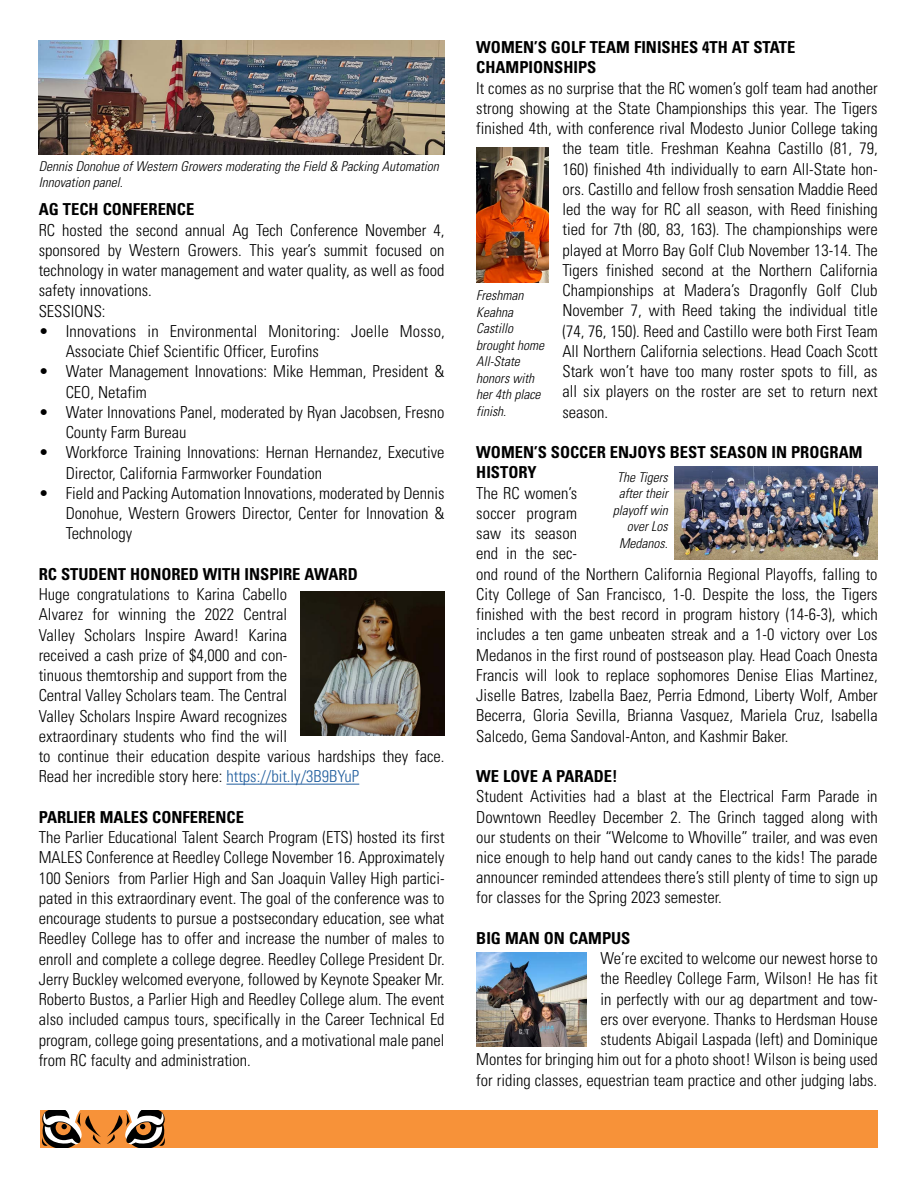
<style>
.page{position:relative;width:918px;height:1188px;background:#fff}
.page>*{position:absolute;margin:0;border:0;box-sizing:border-box;transform-origin:0 0}
.t1{font:300 condensed 16.5px/20.2px "Univers";color:#000}
.t2{font:700 condensed 16.5px/20.2px "Univers";color:#000}
.t3{font:italic 300 condensed 13.5px/16.5px "Univers";color:#000}
.s1{color:#215e9e}
</style>
<div class="page">
<hr style="left:226px;top:784px;width:133px;height:1px;background:#215e9e">
<img style="left:39px;top:40px;width:406px;height:115px">
<img style="left:301px;top:592px;width:144px;height:144px">
<img style="left:476px;top:147px;width:73px;height:135px">
<img style="left:675px;top:466px;width:203px;height:94px">
<img style="left:476px;top:953px;width:111px;height:93px">
<div style="left:156px;top:1110px;width:722px;height:38px;background:#f79239"></div>
<div style="left:41px;top:1110px;width:83px;height:37px;background:#f79239"></div>
<svg style="left:107px;top:1110px;width:58px;height:37px"></svg>
<svg style="left:40px;top:1110px;width:61px;height:37px"></svg>
<p class="t3" style="left:39px;top:158px;width:402px">Dennis Donohue of Western Growers moderating the Field &amp; Packing Automation<br>Innovation panel.</p>
<p class="t2" style="left:39px;top:199px;width:157px">AG TECH CONFERENCE</p>
<p class="t1" style="left:39px;top:220px;width:407px">RC hosted the second annual Ag Tech Conference November 4, sponsored by Western Growers. This year’s summit focused on technology in water management and water quality, as well as food safety innovations.<br>SESSIONS:</p>
<p class="t1" style="left:66px;top:321px;width:381px;text-indent:-27px">• Innovations in Environmental Monitoring: Joelle Mosso,<br>Associate Chief Scientific Officer, Eurofins</p>
<p class="t1" style="left:66px;top:362px;width:380px;text-indent:-27px">• Water Management Innovations: Mike Hemman, President &amp;<br>CEO, Netafim</p>
<p class="t1" style="left:66px;top:402px;width:380px;text-indent:-27px">• Water Innovations Panel, moderated by Ryan Jacobsen, Fresno<br>County Farm Bureau</p>
<p class="t1" style="left:66px;top:443px;width:380px;text-indent:-27px">• Workforce Training Innovations: Hernan Hernandez, Executive<br>Director, California Farmworker Foundation</p>
<p class="t1" style="left:66px;top:483px;width:380px;text-align:justify;text-indent:-27px">• Field and Packing Automation Innovations, moderated by Dennis Donohue, Western Growers Director, Center for Innovation &amp; Technology</p>
<p class="t2" style="left:39px;top:564px;width:321px">RC STUDENT HONORED WITH INSPIRE AWARD</p>
<p class="t1" style="left:39px;top:584px;width:250px;text-align:justify">Huge congratulations to Karina Cabello Alvarez for winning the 2022 Central Valley Scholars Inspire Award! Karina received a cash prize of $4,000 and con&shy;tinuous themtorship and support from the Central Valley Scholars team. The Central Valley Scholars Inspire Award recognizes extraordinary students who find the will</p>
<p class="t1" style="left:39px;top:746px;width:407px">to continue their education despite various hardships they face.<br>Read her incredible story here: <span class="s1">https://bit.ly/3B9BYuP</span></p>
<p class="t2" style="left:39px;top:807px;width:207px">PARLIER MALES CONFERENCE</p>
<p class="t1" style="left:39px;top:827px;width:407px;text-align:justify">The Parlier Educational Talent Search Program (ETS) hosted its first MALES Conference at Reedley College November 16. Approximately 100 Seniors from Parlier High and San Joaquin Valley High partici&shy;pated in this extraordinary event. The goal of the conference was to encourage students to pursue a postsecondary education, see what Reedley College has to offer and increase the number of males to enroll and complete a college degree. Reedley College President Dr.<br>Jerry Buckley welcomed everyone, followed by Keynote Speaker Mr.<br>Roberto Bustos, a Parlier High and Reedley College alum. The event also included campus tours, specifically in the Career Technical Ed program, college going presentations, and a motivational male panel from RC faculty and administration.</p>
<p class="t2" style="left:476px;top:37px;width:321px">WOMEN’S GOLF TEAM FINISHES 4TH AT STATE<br>CHAMPIONSHIPS</p>
<p class="t1" style="left:476px;top:78px;width:403px;text-align:justify">It comes as no surprise that the RC women’s golf team had another strong showing at the State Championships this year. The Tigers finished 4th, with conference rival Modesto Junior College taking</p>
<p class="t1" style="left:562px;top:138px;width:317px">the team title. Freshman Keahna Castillo (81, 79,</p>
<p class="t1" style="left:562px;top:159px;width:317px;text-align:justify">160) finished 4th individually to earn All-State hon&shy;ors. Castillo and fellow frosh sensation Maddie Reed led the way for RC all season, with Reed finishing tied for 7th (80, 83, 163). The championships were played at Morro Bay Golf Club November 13-14. The Tigers finished second at the Northern California Championships at Madera’s Dragonfly Golf Club</p>
<p class="t3" style="left:476px;top:287px;width:49px">Freshman<br>Keahna</p>
<p class="t1" style="left:562px;top:300px;width:317px">November 7, with Reed taking the individual title</p>
<p class="t3" style="left:476px;top:320px;width:38px">Castillo</p>
<p class="t1" style="left:562px;top:321px;width:317px">(74, 76, 150). Reed and Castillo were both First Team</p>
<p class="t3" style="left:476px;top:337px;width:69px">brought home</p>
<p class="t1" style="left:562px;top:341px;width:317px">All Northern California selections. Head Coach Scott</p>
<p class="t3" style="left:476px;top:353px;width:45px">All-State</p>
<p class="t1" style="left:562px;top:361px;width:317px">Stark won’t have too many roster spots to fill, as</p>
<p class="t3" style="left:476px;top:370px;width:66px">honors with her 4th place</p>
<p class="t1" style="left:562px;top:381px;width:317px">all six players on the roster are set to return next</p>
<p class="t3" style="left:476px;top:403px;width:31px">finish.</p>
<p class="t1" style="left:562px;top:402px;width:47px">season.</p>
<p class="t2" style="left:476px;top:442px;width:388px">WOMEN’S SOCCER ENJOYS BEST SEASON IN PROGRAM</p>
<p class="t2" style="left:476px;top:462px;width:62px">HISTORY</p>
<p class="t3" style="left:617px;top:469px;width:52px">The Tigers</p>
<p class="t1" style="left:476px;top:483px;width:102px">The RC women’s</p>
<p class="t3" style="left:619px;top:485px;width:51px">after their</p>
<p class="t3" style="left:613px;top:502px;width:57px">playoff win</p>
<p class="t1" style="left:476px;top:503px;width:102px">soccer program</p>
<p class="t3" style="left:627px;top:518px;width:42px">over Los</p>
<p class="t1" style="left:476px;top:523px;width:102px">saw its season</p>
<p class="t3" style="left:619px;top:535px;width:50px">Medanos.</p>
<p class="t1" style="left:476px;top:543px;width:403px">end in the sec-<br>ond round of the Northern California Regional Playoffs, falling to City College of San Francisco, 1-0. Despite the loss, the Tigers finished with the best record in program history (14-6-3), which includes a ten game unbeaten streak and a 1-0 victory over Los Medanos in the first round of postseason play. Head Coach Onesta Francis will look to replace sophomores Denise Elias Martinez, Jiselle Batres, Izabella Baez, Perria Edmond, Liberty Wolf, Amber Becerra, Gloria Sevilla, Brianna Vasquez, Mariela Cruz, Isabella Salcedo, Gema Sandoval-Anton, and Kashmir Baker.</p>
<p class="t2" style="left:476px;top:766px;width:143px">WE LOVE A PARADE!</p>
<p class="t1" style="left:476px;top:786px;width:403px;text-align:justify">Student Activities had a blast at the Electrical Farm Parade in Downtown Reedley December 2. The Grinch tagged along with our students on their “Welcome to Whoville” trailer, and was even nice enough to help hand out candy canes to the kids! The parade announcer reminded attendees there’s still plenty of time to sign up for classes for the Spring 2023 semester.</p>
<p class="t2" style="left:476px;top:928px;width:156px">BIG MAN ON CAMPUS</p>
<p class="t1" style="left:600px;top:948px;width:279px">We’re excited to welcome our newest horse to the Reedley College Farm, Wilson! He has fit</p>
<p class="t1" style="left:600px;top:989px;width:279px">in perfectly with our ag department and tow-</p>
<p class="t1" style="left:600px;top:1009px;width:279px">ers over everyone. Thanks to Herdsman House</p>
<p class="t1" style="left:476px;top:1029px;width:403px;text-align:justify;text-indent:124px">students Abigail Laspada (left) and Dominique Montes for bringing him out for a photo shoot! Wilson is being used for riding classes, equestrian team practice and other judging labs.</p>
</div>
